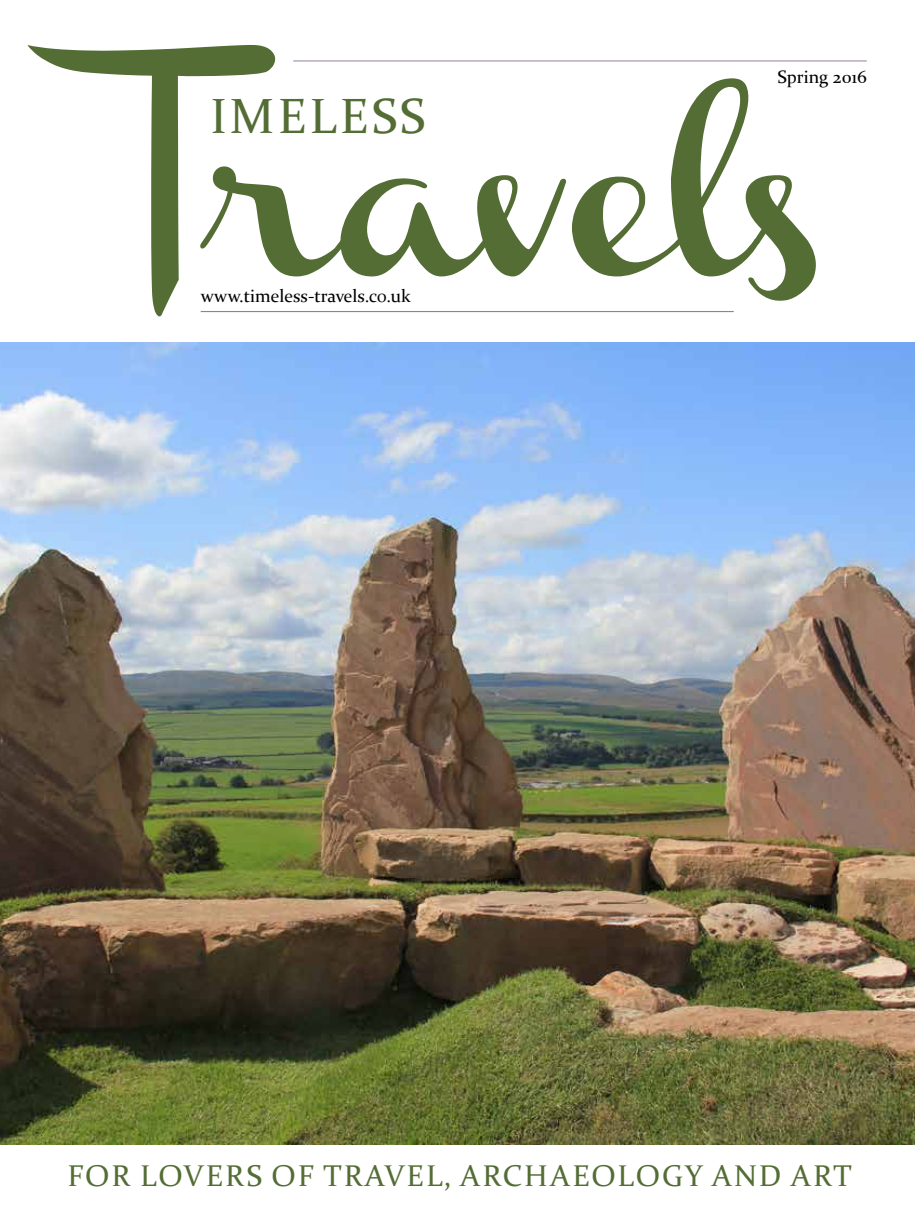
<style>
.page{position:relative;width:915px;height:1212px;background:#fff}
.page>*{position:absolute;margin:0;border:0;box-sizing:border-box;transform-origin:0 0}
.t1{font:159.45px "Channel";color:#536d34}
.t2{font:49.5px "Constantia";letter-spacing:.06em;color:#536d34}
.t3{font:30px "Constantia";letter-spacing:.07em;color:#536d34}
.t4{font:18px "Constantia";color:#000}
</style>
<div class="page">
<img style="left:0;top:343px;width:914px;height:801px">
<svg style="left:27px;top:45px;width:248px;height:271px"></svg>
<hr style="left:293px;top:61px;width:573px;height:1px;background:#8f8199">
<hr style="left:201px;top:311px;width:532px;height:1px;background:#8f8199">
<p class="t4" style="left:777px;top:64px;width:91px">Spring 2016</p>
<h1 class="t1" style="left:204px;top:128px;width:632px">ravels</h1>
<h2 class="t2" style="left:210px;top:83px;width:216px">IMELESS</h2>
<p class="t4" style="left:201px;top:284px;width:211px">www.timeless-travels.co.uk</p>
<h3 class="t3" style="left:68px;top:1155px;width:785px">FOR LOVERS OF TRAVEL, ARCHAEOLOGY AND ART</h3>
</div>
